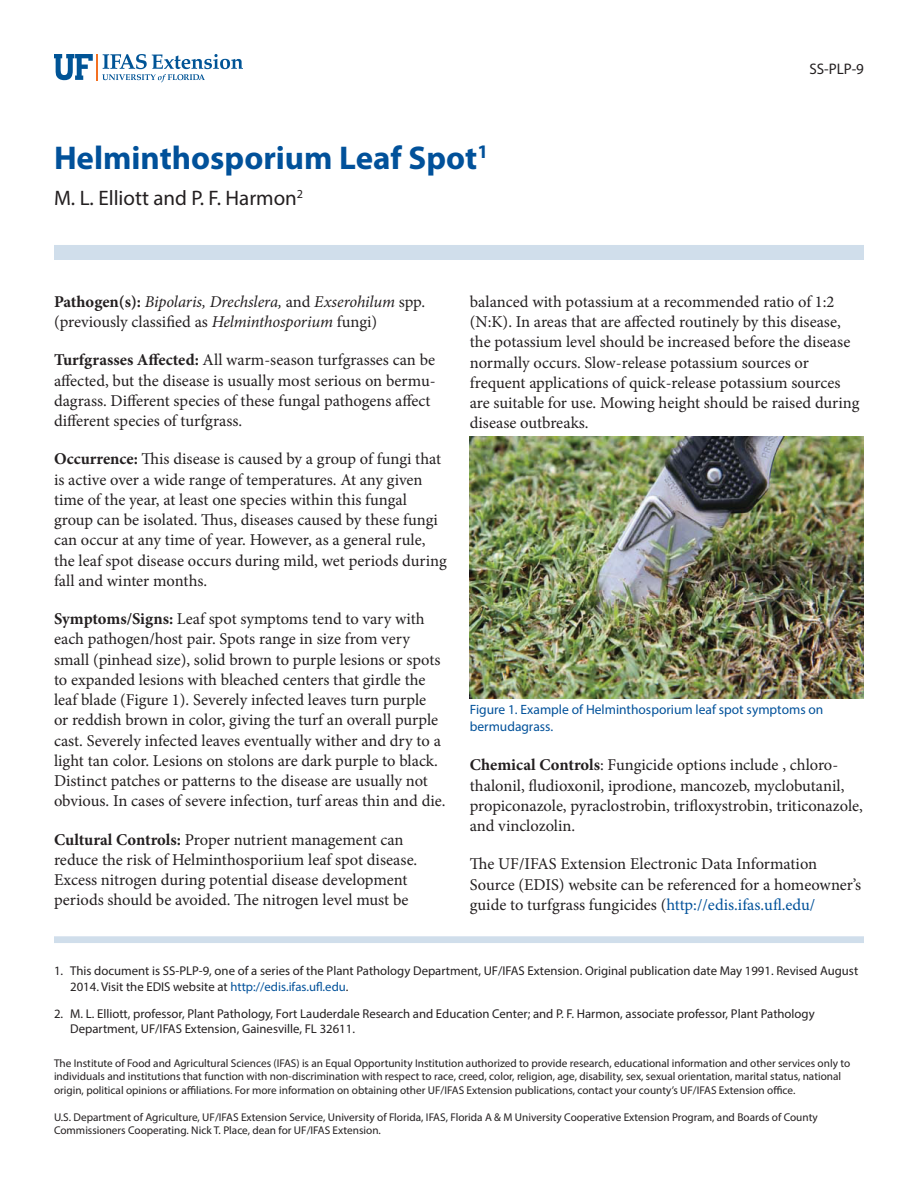
<style>
.page{position:relative;width:918px;height:1188px;background:#fff}
.page>*{position:absolute;margin:0;border:0;box-sizing:border-box;transform-origin:0 0}
.TitleRegular{font:700 33px "Myriad Pro";color:#01519a}
.Author{font:21px "Myriad Pro";color:#231f20}
.Paragraph{font:16.5px/20.2px "Minion Pro";color:#231f20}
.Paragraph-2{font:italic 16.5px/20.2px "Minion Pro";letter-spacing:-.005em;color:#231f20}
.PubNumber{font:15.3px "Myriad Pro";color:#231f20}
.FigureCaption{font:13.5px/16.5px "Myriad Pro";color:#01519a}
.t1{font:12.75px/15.3px "Myriad Pro";color:#231f20}
.Disclaimer{font:11.25px/13.5px "Myriad Pro";color:#231f20}
.s1{font-weight:700;font-style:normal}
.s2{font-style:normal}
.s3{font-weight:700}
.s4{color:#01519a}
</style>
<div class="page">
<svg style="left:54px;top:54px;width:189px;height:28px"></svg>
<div style="left:54px;top:245px;width:810px;height:15px;background:#d0deeb"></div>
<div style="left:54px;top:936px;width:810px;height:7px;background:#d0deeb"></div>
<img style="left:470px;top:437px;width:394px;height:262px">
<p class="TitleRegular" style="left:54px;top:136px;width:436px">Helminthosporium Leaf Spot<sup>1</sup></p>
<p class="Author" style="left:54px;top:185px;width:251px">M. L. Elliott and P. F. Harmon<sup>2</sup></p>
<p class="PubNumber" style="left:809px;top:60px;width:56px">SS-PLP-9</p>
<p class="Paragraph-2" style="left:54px;top:292px;width:373px"><span class="s1">Pathogen(s):</span> Bipolaris, Drechslera, <span class="s2">and</span> Exserohilum <span class="s2">spp. (previously classified as</span> Helminthosporium <span class="s2">fungi)</span></p>
<p class="Paragraph" style="left:54px;top:350px;width:383px"><span class="s3">Turfgrasses Affected:</span> All warm-season turfgrasses can be affected, but the disease is usually most serious on bermu&shy;dagrass. Different species of these fungal pathogens affect different species of turfgrass.</p>
<p class="Paragraph" style="left:54px;top:449px;width:394px"><span class="s3">Occurrence:</span> This disease is caused by a group of fungi that is active over a wide range of temperatures. At any given time of the year, at least one species within this fungal group can be isolated. Thus, diseases caused by these fungi can occur at any time of year. However, as a general rule, the leaf spot disease occurs during mild, wet periods during fall and winter months.</p>
<p class="Paragraph" style="left:54px;top:609px;width:393px"><span class="s3">Symptoms/Signs:</span> Leaf spot symptoms tend to vary with each pathogen/host pair. Spots range in size from very small (pinhead size), solid brown to purple lesions or spots to expanded lesions with bleached centers that girdle the leaf blade (Figure 1). Severely infected leaves turn purple<br>or reddish brown in color, giving the turf an overall purple cast. Severely infected leaves eventually wither and dry to a light tan color. Lesions on stolons are dark purple to black.<br>Distinct patches or patterns to the disease are usually not obvious. In cases of severe infection, turf areas thin and die.</p>
<p class="Paragraph" style="left:54px;top:829px;width:365px"><span class="s3">Cultural Controls:</span> Proper nutrient management can reduce the risk of Helminthosporiium leaf spot disease.<br>Excess nitrogen during potential disease development periods should be avoided. The nitrogen level must be</p>
<p class="Paragraph" style="left:470px;top:292px;width:391px">balanced with potassium at a recommended ratio of 1:2 (N:K). In areas that are affected routinely by this disease, the potassium level should be increased before the disease normally occurs. Slow-release potassium sources or frequent applications of quick-release potassium sources are suitable for use. Mowing height should be raised during disease outbreaks.</p>
<p class="FigureCaption" style="left:470px;top:701px;width:355px">Figure 1. Example of Helminthosporium leaf spot symptoms on bermudagrass.</p>
<p class="Paragraph" style="left:470px;top:755px;width:395px"><span class="s3">Chemical Controls</span>: Fungicide options include , chloro&shy;thalonil, fludioxonil, iprodione, mancozeb, myclobutanil, propiconazole, pyraclostrobin, trifloxystrobin, triticonazole, and vinclozolin.</p>
<p class="Paragraph" style="left:470px;top:854px;width:393px">The UF/IFAS Extension Electronic Data Information<br>Source (EDIS) website can be referenced for a homeowner’s guide to turfgrass fungicides (<span class="s4">http://edis.ifas.ufl.edu/</span></p>
<p class="t1" style="left:70px;top:963px;width:790px;text-indent:-16px">1. This document is SS-PLP-9, one of a series of the Plant Pathology Department, UF/IFAS Extension. Original publication date May 1991. Revised August<br>2014. Visit the EDIS website at <span class="s4">http://edis.ifas.ufl.edu</span>.</p>
<p class="t1" style="left:70px;top:1006px;width:746px;text-indent:-16px">2. M. L. Elliott, professor, Plant Pathology, Fort Lauderdale Research and Education Center; and P. F. Harmon, associate professor, Plant Pathology<br>Department, UF/IFAS Extension, Gainesville, FL 32611.</p>
<p class="Disclaimer" style="left:54px;top:1056px;width:798px">The Institute of Food and Agricultural Sciences (IFAS) is an Equal Opportunity Institution authorized to provide research, educational information and other services only to individuals and institutions that function with non-discrimination with respect to race, creed, color, religion, age, disability, sex, sexual orientation, marital status, national origin, political opinions or affiliations. For more information on obtaining other UF/IFAS Extension publications, contact your county’s UF/IFAS Extension office.</p>
<p class="Disclaimer" style="left:54px;top:1110px;width:765px">U.S. Department of Agriculture, UF/IFAS Extension Service, University of Florida, IFAS, Florida A &amp; M University Cooperative Extension Program, and Boards of County<br>Commissioners Cooperating. Nick T. Place, dean for UF/IFAS Extension.</p>
</div>
